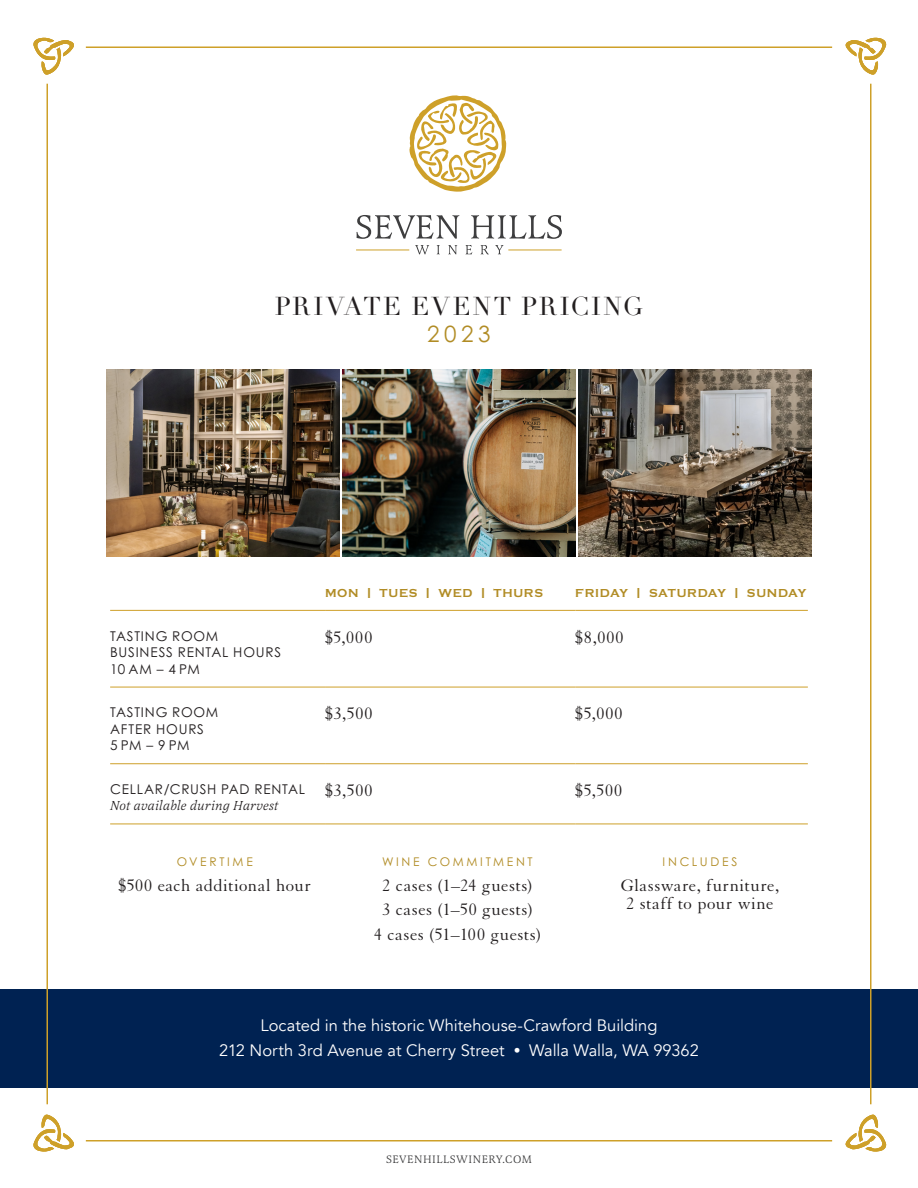
<style>
.page{position:relative;width:918px;height:1188px;background:#fff}
.page>*{position:absolute;margin:0;border:0;box-sizing:border-box;transform-origin:0 0}
.t1{font:25.5px "Didot LT Pro";letter-spacing:.085em;color:#231f20}
.t2{font:22.5px "Century Gothic Pro";color:#b18c25}
.t3{font:18px/24.8px "Granjon LT Std";letter-spacing:.03em;color:#231f20;text-align:center}
.t4{font:16.5px/25.5px "Avenir";color:#fff;text-align:center}
.t5{font:13.5px/16.5px "Century Gothic Pro";letter-spacing:.055em;color:#231f20}
.t6{font:italic 13.5px "Latienne Pro";letter-spacing:.015em;color:#231f20}
.t7{font:700 12px "Copperplate";letter-spacing:.06em;color:#b18c25}
.t8{font:12px "Century Gothic Pro";letter-spacing:.225em;color:#b18c25}
.t9{font:11.25px "Latienne Pro";letter-spacing:.045em;color:#3e3e3f}
.s1{font-size:13.5px}
</style>
<div class="page">
<div style="left:0;top:989px;width:918px;height:99px;background:#002252"></div>
<svg style="left:357px;top:215px;width:102px;height:24px"></svg>
<svg style="left:471px;top:215px;width:91px;height:24px"></svg>
<svg style="left:415px;top:245px;width:14px;height:9px"></svg>
<svg style="left:437px;top:245px;width:3px;height:9px"></svg>
<svg style="left:448px;top:245px;width:9px;height:9px"></svg>
<svg style="left:466px;top:245px;width:6px;height:9px"></svg>
<svg style="left:481px;top:245px;width:8px;height:9px"></svg>
<svg style="left:495px;top:245px;width:9px;height:9px"></svg>
<hr style="left:508px;top:250px;width:54px;height:1px;background:#cea029">
<hr style="left:356px;top:250px;width:53px;height:1px;background:#cea029">
<svg style="left:409px;top:95px;width:97px;height:97px"></svg>
<svg style="left:33px;top:37px;width:41px;height:38px"></svg>
<svg style="left:845px;top:37px;width:42px;height:38px"></svg>
<svg style="left:33px;top:1114px;width:41px;height:38px"></svg>
<svg style="left:845px;top:1114px;width:42px;height:38px"></svg>
<hr style="left:86px;top:46px;width:746px;height:2px;background:#cea029">
<hr style="left:86px;top:1140px;width:746px;height:2px;background:#cea029">
<hr style="left:46px;top:84px;width:2px;height:1020px;background:#cea029">
<hr style="left:870px;top:84px;width:2px;height:1020px;background:#cea029">
<img style="left:107px;top:369px;width:233px;height:187px">
<img style="left:578px;top:369px;width:233px;height:187px">
<img style="left:343px;top:369px;width:232px;height:187px">
<hr style="left:110px;top:763px;width:215px;height:1px;background:#cea029">
<hr style="left:325px;top:763px;width:250px;height:1px;background:#cea029">
<hr style="left:575px;top:763px;width:233px;height:1px;background:#cea029">
<hr style="left:110px;top:824px;width:215px;height:1px;background:#cea029">
<hr style="left:325px;top:824px;width:250px;height:1px;background:#cea029">
<hr style="left:575px;top:824px;width:233px;height:1px;background:#cea029">
<hr style="left:110px;top:687px;width:215px;height:1px;background:#cea029">
<hr style="left:325px;top:687px;width:250px;height:1px;background:#cea029">
<hr style="left:575px;top:687px;width:233px;height:1px;background:#cea029">
<hr style="left:110px;top:610px;width:215px;height:1px;background:#cea029">
<hr style="left:325px;top:610px;width:250px;height:1px;background:#cea029">
<hr style="left:575px;top:610px;width:233px;height:1px;background:#cea029">
<h1 class="t1" style="left:275px;top:291px;width:370px">PRIVATE EVENT PRICING</h1>
<p class="t2" style="left:427px;top:321px;width:65px">2023</p>
<p class="t7" style="left:325px;top:586px;width:219px">MON | TUES | WED | THURS</p>
<p class="t7" style="left:575px;top:586px;width:233px">FRIDAY | SATURDAY | SUNDAY</p>
<p class="t5" style="left:110px;top:627px;width:172px">TASTING ROOM<br>BUSINESS RENTAL HOURS<br>10 AM – 4 PM</p>
<p class="t3" style="left:325px;top:625px;width:49px">$5,000</p>
<p class="t3" style="left:575px;top:625px;width:50px">$8,000</p>
<p class="t5" style="left:110px;top:704px;width:110px">TASTING ROOM<br>AFTER HOURS<br>5 PM – 9 PM</p>
<p class="t3" style="left:325px;top:702px;width:49px">$3,500</p>
<p class="t3" style="left:575px;top:702px;width:49px">$5,000</p>
<p class="t5" style="left:110px;top:781px;width:196px">CELLAR/CRUSH PAD RENTAL</p>
<p class="t6" style="left:110px;top:798px;width:170px">Not available during Harvest</p>
<p class="t3" style="left:325px;top:779px;width:49px">$3,500</p>
<p class="t3" style="left:575px;top:779px;width:48px">$5,500</p>
<p class="t8" style="left:177px;top:854px;width:78px">OVERTIME</p>
<p class="t3" style="left:118px;top:873px;width:194px">$500 each additional hour</p>
<p class="t8" style="left:382px;top:854px;width:152px">WINE COMMITMENT</p>
<p class="t3" style="left:374px;top:873px;width:168px">2 cases (1–24 guests)<br>3 cases (1–50 guests)<br>4 cases (51–100 guests)</p>
<p class="t8" style="left:663px;top:854px;width:76px">INCLUDES</p>
<p class="t3" style="left:621px;top:877px;width:160px;line-height:18px">Glassware, furniture,<br>2 staff to pour wine</p>
<p class="t4" style="left:219px;top:1013px;width:481px">Located in the historic Whitehouse-Crawford Building<br>212 North 3rd Avenue at Cherry Street <span class="s1">•</span> Walla Walla, WA 99362</p>
<p class="t9" style="left:386px;top:1153px;width:147px">SEVENHILLSWINERY.COM</p>
</div>
